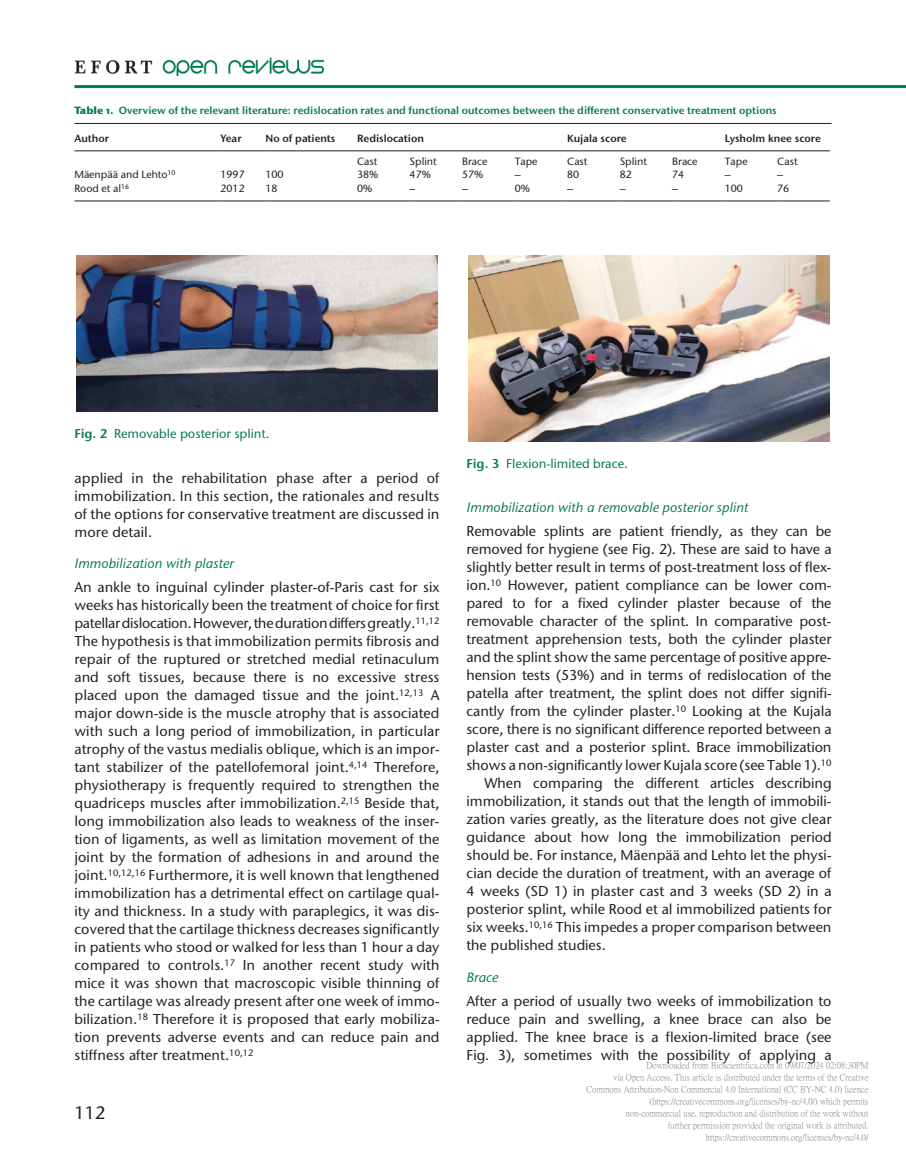
<style>
.page{position:relative;width:906px;height:1170px;background:#fff}
.page>*{position:absolute;margin:0;border:0;box-sizing:border-box;transform-origin:0 0}
.t1{font:500 18px "Stone Sans ITC Pro";color:#231f20}
.t2{font:500 14.25px/18px "Stone Sans ITC Pro";color:#231f20;text-align:justify}
.t3{font:italic 500 13.5px "Stone Sans ITC Pro";color:#077a4e}
.t4{font:500 12.75px "Stone Sans ITC Pro";color:#077a4e}
.t5{font:600 10.5px "Stone Sans ITC Pro";color:#077a4e}
.t6{font:500 10.5px "Stone Sans ITC Pro";color:#231f20}
.t7{font:600 10.5px "Stone Sans ITC Pro";color:#231f20}
.t8{font:9px/12px "P Ming Li U";color:rgb(0 0 0/.5);text-align:right}
.s1{font-weight:700}
.s2{font-weight:600}
</style>
<div class="page">
<img style="left:74px;top:57px;width:250px;height:19px">
<hr style="left:74px;top:85px;width:832px;height:3px;background:#077a4e">
<img style="left:77px;top:255px;width:360px;height:156px">
<hr style="left:74px;top:123px;width:757px;height:1px;background:#231f20">
<hr style="left:410px;top:150px;width:52px;height:1px;background:#231f20">
<hr style="left:462px;top:150px;width:53px;height:1px;background:#231f20">
<hr style="left:620px;top:150px;width:52px;height:1px;background:#231f20">
<hr style="left:672px;top:150px;width:53px;height:1px;background:#231f20">
<hr style="left:777px;top:150px;width:53px;height:1px;background:#231f20">
<hr style="left:74px;top:150px;width:147px;height:1px;background:#231f20">
<hr style="left:220px;top:150px;width:46px;height:1px;background:#231f20">
<hr style="left:266px;top:150px;width:91px;height:1px;background:#231f20">
<hr style="left:357px;top:150px;width:53px;height:1px;background:#231f20">
<hr style="left:515px;top:150px;width:52px;height:1px;background:#231f20">
<hr style="left:567px;top:150px;width:53px;height:1px;background:#231f20">
<hr style="left:725px;top:150px;width:52px;height:1px;background:#231f20">
<hr style="left:74px;top:200px;width:147px;height:1px;background:#231f20">
<hr style="left:220px;top:200px;width:46px;height:1px;background:#231f20">
<hr style="left:266px;top:200px;width:91px;height:1px;background:#231f20">
<hr style="left:357px;top:200px;width:53px;height:1px;background:#231f20">
<hr style="left:410px;top:200px;width:52px;height:1px;background:#231f20">
<hr style="left:462px;top:200px;width:53px;height:1px;background:#231f20">
<hr style="left:515px;top:200px;width:52px;height:1px;background:#231f20">
<hr style="left:567px;top:200px;width:53px;height:1px;background:#231f20">
<hr style="left:620px;top:200px;width:52px;height:1px;background:#231f20">
<hr style="left:672px;top:200px;width:53px;height:1px;background:#231f20">
<hr style="left:725px;top:200px;width:52px;height:1px;background:#231f20">
<hr style="left:777px;top:200px;width:53px;height:1px;background:#231f20">
<img style="left:469px;top:255px;width:360px;height:186px">
<p class="t5" style="left:74px;top:104px;width:704px"><span class="s1">Table 1.</span> Overview of the relevant literature: redislocation rates and functional outcomes between the different conservative treatment options</p>
<p class="t7" style="left:74px;top:131px;width:36px">Author</p>
<p class="t7" style="left:220px;top:131px;width:22px">Year</p>
<p class="t7" style="left:265px;top:131px;width:71px">No of patients</p>
<p class="t7" style="left:357px;top:131px;width:68px">Redislocation</p>
<p class="t7" style="left:567px;top:131px;width:61px">Kujala score</p>
<p class="t7" style="left:724px;top:131px;width:98px">Lysholm knee score</p>
<p class="t6" style="left:357px;top:155px;width:22px">Cast</p>
<p class="t6" style="left:409px;top:155px;width:29px">Splint</p>
<p class="t6" style="left:462px;top:155px;width:27px">Brace</p>
<p class="t6" style="left:514px;top:155px;width:24px">Tape</p>
<p class="t6" style="left:567px;top:155px;width:22px">Cast</p>
<p class="t6" style="left:619px;top:155px;width:29px">Splint</p>
<p class="t6" style="left:672px;top:155px;width:27px">Brace</p>
<p class="t6" style="left:724px;top:155px;width:24px">Tape</p>
<p class="t6" style="left:777px;top:155px;width:22px">Cast</p>
<p class="t6" style="left:74px;top:168px;width:103px">Mäenpää and Lehto<sup>10</sup></p>
<p class="t6" style="left:220px;top:168px;width:26px">1997</p>
<p class="t6" style="left:266px;top:168px;width:20px">100</p>
<p class="t6" style="left:357px;top:168px;width:23px">38%</p>
<p class="t6" style="left:410px;top:168px;width:23px">47%</p>
<p class="t6" style="left:462px;top:168px;width:23px">57%</p>
<p class="t6" style="left:514px;top:168px;width:7px">–</p>
<p class="t6" style="left:567px;top:168px;width:14px">80</p>
<p class="t6" style="left:620px;top:168px;width:14px">82</p>
<p class="t6" style="left:672px;top:168px;width:14px">74</p>
<p class="t6" style="left:724px;top:168px;width:7px">–</p>
<p class="t6" style="left:777px;top:168px;width:7px">–</p>
<p class="t6" style="left:74px;top:182px;width:56px">Rood et al<sup>16</sup></p>
<p class="t6" style="left:220px;top:182px;width:26px">2012</p>
<p class="t6" style="left:266px;top:182px;width:14px">18</p>
<p class="t6" style="left:357px;top:182px;width:17px">0%</p>
<p class="t6" style="left:410px;top:182px;width:7px">–</p>
<p class="t6" style="left:462px;top:182px;width:7px">–</p>
<p class="t6" style="left:514px;top:182px;width:17px">0%</p>
<p class="t6" style="left:567px;top:182px;width:7px">–</p>
<p class="t6" style="left:620px;top:182px;width:7px">–</p>
<p class="t6" style="left:672px;top:182px;width:7px">–</p>
<p class="t6" style="left:724px;top:182px;width:20px">100</p>
<p class="t6" style="left:777px;top:182px;width:14px">76</p>
<p class="t4" style="left:74px;top:426px;width:197px"><span class="s2">Fig. 2</span> Removable posterior splint.</p>
<p class="t2" style="left:74px;top:468px;width:366px">applied in the rehabilitation phase after a period of immobilization. In this section, the rationales and results of the options for conservative treatment are discussed in more detail.</p>
<p class="t3" style="left:74px;top:555px;width:161px">Immobilization with plaster</p>
<p class="t2" style="left:74px;top:578px;width:367px">An ankle to inguinal cylinder plaster-of-Paris cast for six weeks has historically been the treatment of choice for first patellar dislocation. However, the duration differs greatly.<sup>11,12<br></sup>The hypothesis is that immobilization permits fibrosis and repair of the ruptured or stretched medial retinaculum and soft tissues, because there is no excessive stress placed upon the damaged tissue and the joint.<sup>12,13</sup> A major down-side is the muscle atrophy that is associated with such a long period of immobilization, in particular atrophy of the vastus medialis oblique, which is an impor&shy;tant stabilizer of the patellofemoral joint.<sup>4,14</sup> Therefore, physiotherapy is frequently required to strengthen the quadriceps muscles after immobilization.<sup>2,15</sup> Beside that, long immobilization also leads to weakness of the inser&shy;tion of ligaments, as well as limitation movement of the joint by the formation of adhesions in and around the joint.<sup>10,12,16</sup> Furthermore, it is well known that lengthened immobilization has a detrimental effect on cartilage qual&shy;ity and thickness. In a study with paraplegics, it was dis&shy;covered that the cartilage thickness decreases significantly in patients who stood or walked for less than 1 hour a day compared to controls.<sup>17</sup> In another recent study with mice it was shown that macroscopic visible thinning of the cartilage was already present after one week of immo&shy;bilization.<sup>18</sup> Therefore it is proposed that early mobiliza&shy;tion prevents adverse events and can reduce pain and stiffness after treatment.<sup>10,12</sup></p>
<p class="t1" style="left:74px;top:1101px;width:32px">112</p>
<p class="t4" style="left:466px;top:456px;width:163px"><span class="s2">Fig. 3</span> Flexion-limited brace.</p>
<p class="t3" style="left:466px;top:499px;width:283px">Immobilization with a removable posterior splint</p>
<p class="t2" style="left:466px;top:522px;width:366px">Removable splints are patient friendly, as they can be</p>
<p class="t2" style="left:466px;top:540px;width:366px">removed for hygiene (see Fig. 2). These are said to have a</p>
<p class="t2" style="left:466px;top:558px;width:366px">slightly better result in terms of post-treatment loss of flex-</p>
<p class="t2" style="left:466px;top:576px;width:366px">ion.<sup>10</sup> However, patient compliance can be lower com-</p>
<p class="t2" style="left:466px;top:594px;width:366px">pared to for a fixed cylinder plaster because of the</p>
<p class="t2" style="left:466px;top:612px;width:366px">removable character of the splint. In comparative post-</p>
<p class="t2" style="left:466px;top:630px;width:367px">treatment apprehension tests, both the cylinder plaster</p>
<p class="t2" style="left:466px;top:648px;width:366px">and the splint show the same percentage of positive appre-</p>
<p class="t2" style="left:466px;top:666px;width:366px">hension tests (53%) and in terms of redislocation of the</p>
<p class="t2" style="left:466px;top:684px;width:366px">patella after treatment, the splint does not differ signifi-</p>
<p class="t2" style="left:466px;top:702px;width:366px">cantly from the cylinder plaster.<sup>10</sup> Looking at the Kujala</p>
<p class="t2" style="left:466px;top:720px;width:366px">score, there is no significant difference reported between a</p>
<p class="t2" style="left:466px;top:738px;width:366px">plaster cast and a posterior splint. Brace immobilization</p>
<p class="t2" style="left:466px;top:756px;width:366px">shows a non-significantly lower Kujala score (see Table 1).<sup>10</sup></p>
<p class="t2" style="left:484px;top:774px;width:348px">When comparing the different articles describing</p>
<p class="t2" style="left:466px;top:792px;width:366px">immobilization, it stands out that the length of immobili-</p>
<p class="t2" style="left:466px;top:810px;width:367px">zation varies greatly, as the literature does not give clear</p>
<p class="t2" style="left:466px;top:828px;width:366px">guidance about how long the immobilization period</p>
<p class="t2" style="left:466px;top:846px;width:366px">should be. For instance, Mäenpää and Lehto let the physi-</p>
<p class="t2" style="left:466px;top:864px;width:366px">cian decide the duration of treatment, with an average of</p>
<p class="t2" style="left:466px;top:882px;width:366px">4 weeks (SD 1) in plaster cast and 3 weeks (SD 2) in a</p>
<p class="t2" style="left:466px;top:900px;width:367px">posterior splint, while Rood et al immobilized patients for</p>
<p class="t2" style="left:466px;top:918px;width:366px">six weeks.<sup>10,16</sup> This impedes a proper comparison between</p>
<p class="t2" style="left:466px;top:936px;width:141px">the published studies.</p>
<p class="t3" style="left:466px;top:968px;width:33px">Brace</p>
<p class="t2" style="left:466px;top:991px;width:366px">After a period of usually two weeks of immobilization to reduce pain and swelling, a knee brace can also be applied. The knee brace is a flexion-limited brace (see Fig. 3), sometimes with the possibility of applying a</p>
<p class="t8" style="left:586px;top:1059px;width:283px">Downloaded from Bioscientifica.com at 09/07/2024 02:08:30PM<br>via Open Access. This article is distributed under the terms of the Creative Commons Attribution-Non Commercial 4.0 International (CC BY-NC 4.0) licence (https://creativecommons.org/licenses/by-nc/4.0/) which permits<br>non-commercial use, reproduction and distribution of the work without<br>further permission provided the original work is attributed. https://creativecommons.org/licenses/by-nc/4.0/</p>
</div>
